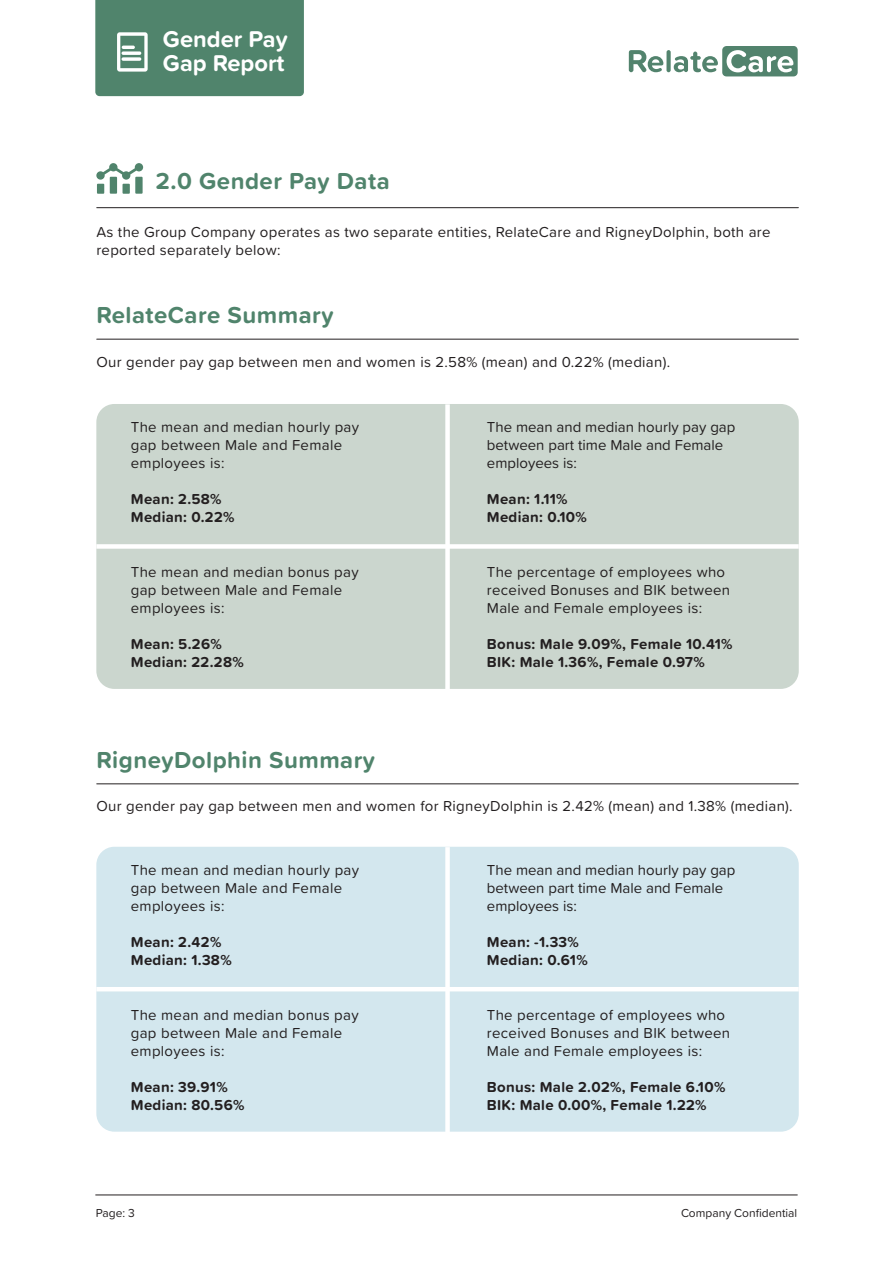
<style>
.page{position:relative;width:893px;height:1263px;background:#fff}
.page>*{position:absolute;margin:0;border:0;box-sizing:border-box;transform-origin:0 0}
.t1{font:700 24px "Proxima Soft";letter-spacing:.02em;color:#50846c}
._1_1_Page_Title_WHIT{font:700 23.7px/24px "Proxima Soft";color:#fff}
.t2{font:15px/18px "Proxima Soft";letter-spacing:.02em;color:#231f20}
.t3{font:700 15px "Proxima Soft";letter-spacing:.02em;color:#231f20}
.t4{font:15px/18px "Proxima Soft";color:#231f20}
.t5{font:12px "Proxima Soft";color:#231f20}
</style>
<div class="page">
<div style="left:97px;top:184px;width:7px;height:10px;background:#50846c"></div>
<div style="left:110px;top:177px;width:7px;height:17px;background:#50846c"></div>
<div style="left:123px;top:184px;width:7px;height:10px;background:#50846c"></div>
<div style="left:135px;top:177px;width:8px;height:17px;background:#50846c"></div>
<svg style="left:96px;top:163px;width:47px;height:17px"></svg>
<hr style="left:96px;top:1194px;width:701px;height:1px;background:#231f20">
<hr style="left:97px;top:207px;width:701px;height:1px;background:#231f20">
<svg style="left:629px;top:50px;width:34px;height:22px"></svg>
<div style="left:666px;top:50px;width:5px;height:22px;background:#52836d;border-radius:2px"></div>
<svg style="left:674px;top:46px;width:124px;height:30px"></svg>
<div style="left:95px;top:0;width:209px;height:96px;background:#50846c"></div>
<svg style="left:122px;top:51px;width:19px;height:4px"></svg>
<svg style="left:122px;top:57px;width:19px;height:4px"></svg>
<hr style="left:97px;top:339px;width:701px;height:1px;background:#231f20">
<hr style="left:97px;top:783px;width:701px;height:1px;background:#231f20">
<div style="left:96px;top:404px;width:703px;height:285px;background:#cbd6ce;border-radius:18px"></div>
<div style="left:445px;top:404px;width:5px;height:285px;background:#fff"></div>
<div style="left:96px;top:544px;width:703px;height:5px;background:#fff"></div>
<div style="left:96px;top:847px;width:703px;height:285px;background:#d3e7ee;border-radius:18px"></div>
<div style="left:445px;top:847px;width:5px;height:285px;background:#fff"></div>
<hr style="left:96px;top:987px;width:703px;height:4px;background:#fff">
<p class="_1_1_Page_Title_WHIT" style="left:163px;top:26px;width:126px">Gender Pay<br>Gap Report</p>
<p class="t1" style="left:156px;top:163px;width:235px">2.0 Gender Pay Data</p>
<p class="t2" style="left:96px;top:222px;width:676px">As the Group Company operates as two separate entities, RelateCare and RigneyDolphin, both are reported separately below:</p>
<p class="t1" style="left:96px;top:297px;width:239px">RelateCare Summary</p>
<p class="t2" style="left:96px;top:352px;width:575px">Our gender pay gap between men and women is 2.58% (mean) and 0.22% (median).</p>
<p class="t2" style="left:131px;top:417px;width:230px">The mean and median hourly pay gap between Male and Female employees is:</p>
<p class="t3" style="left:131px;top:488px;width:92px">Mean: 2.58%</p>
<p class="t3" style="left:131px;top:506px;width:105px">Median: 0.22%</p>
<p class="t2" style="left:131px;top:563px;width:229px">The mean and median bonus pay gap between Male and Female employees is:</p>
<p class="t3" style="left:131px;top:633px;width:92px">Mean: 5.26%</p>
<p class="t3" style="left:131px;top:651px;width:114px">Median: 22.28%</p>
<p class="t4" style="left:487px;top:417px;width:250px">The mean and median hourly pay gap between part time Male and Female employees is:</p>
<p class="t3" style="left:487px;top:488px;width:82px">Mean: 1.11%</p>
<p class="t3" style="left:487px;top:506px;width:101px">Median: 0.10%</p>
<p class="t2" style="left:487px;top:563px;width:245px">The percentage of employees who received Bonuses and BIK between<br>Male and Female employees is:</p>
<p class="t3" style="left:487px;top:633px;width:247px">Bonus: Male 9.09%, Female 10.41%</p>
<p class="t3" style="left:487px;top:651px;width:219px">BIK: Male 1.36%, Female 0.97%</p>
<p class="t1" style="left:96px;top:742px;width:280px">RigneyDolphin Summary</p>
<p class="t2" style="left:96px;top:797px;width:698px">Our gender pay gap between men and women for RigneyDolphin is 2.42% (mean) and 1.38% (median).</p>
<p class="t2" style="left:131px;top:860px;width:230px">The mean and median hourly pay gap between Male and Female employees is:</p>
<p class="t3" style="left:131px;top:930px;width:92px">Mean: 2.42%</p>
<p class="t3" style="left:131px;top:948px;width:102px">Median: 1.38%</p>
<p class="t2" style="left:131px;top:1005px;width:229px">The mean and median bonus pay gap between Male and Female employees is:</p>
<p class="t3" style="left:131px;top:1076px;width:98px">Mean: 39.91%</p>
<p class="t3" style="left:131px;top:1094px;width:115px">Median: 80.56%</p>
<p class="t4" style="left:487px;top:860px;width:250px">The mean and median hourly pay gap between part time Male and Female employees is:</p>
<p class="t3" style="left:487px;top:930px;width:94px">Mean: -1.33%</p>
<p class="t3" style="left:487px;top:948px;width:102px">Median: 0.61%</p>
<p class="t2" style="left:487px;top:1005px;width:245px">The percentage of employees who received Bonuses and BIK between<br>Male and Female employees is:</p>
<p class="t3" style="left:487px;top:1076px;width:240px">Bonus: Male 2.02%, Female 6.10%</p>
<p class="t3" style="left:487px;top:1094px;width:221px">BIK: Male 0.00%, Female 1.22%</p>
<p class="t5" style="left:96px;top:1204px;width:41px">Page: 3</p>
<p class="t5" style="left:681px;top:1204px;width:118px">Company Confidential</p>
</div>
